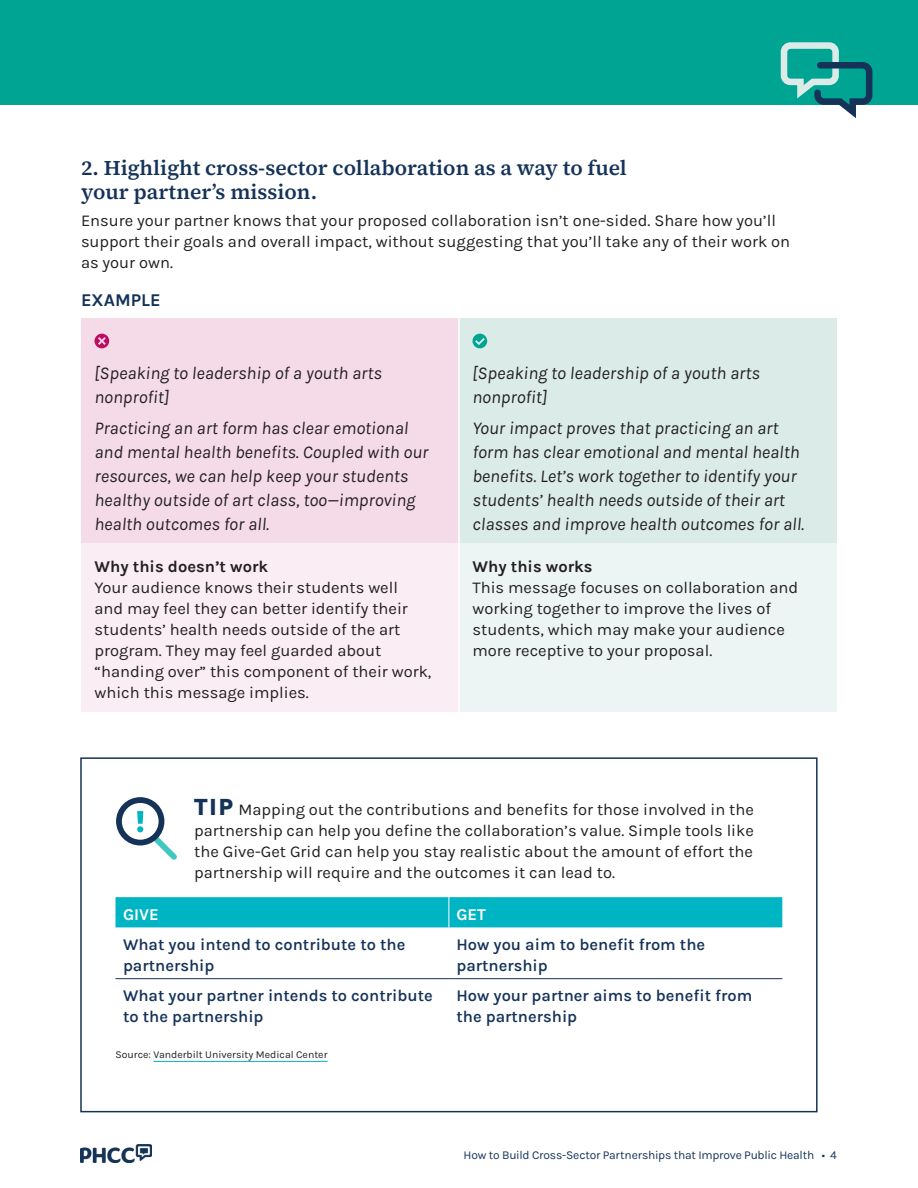
<style>
.page{position:relative;width:918px;height:1188px;background:#fff}
.page>*{position:absolute;margin:0;border:0;box-sizing:border-box;transform-origin:0 0}
.t1{font:600 21px/24px "Source Serif 4";color:#153359}
.p1_italic{font:italic 18px/24px "Karla";color:#231f20}
.t2{font:700 18px "Karla";color:#153359}
.p1{font:16.5px/21px "Karla";color:#231f20}
.t3{font:600 16.5px/21px "Karla";color:#153359}
.p1_bold{font:700 16.5px "Karla";color:#231f20}
.t4{font:700 16.5px "Karla";color:#fff}
.t5{font:12px "Karla";letter-spacing:-.015em;color:#153359}
.Source{font:10.5px "Karla";color:#231f20}
.s1{font-weight:800;font-size:24px;color:#153359}
</style>
<div class="page">
<div style="left:0;top:0;width:918px;height:105px;background:#00a492"></div>
<div style="left:81px;top:318px;width:378px;height:225px;background:#f5dbe8"></div>
<div style="left:459px;top:318px;width:378px;height:225px;background:#daebe8"></div>
<div style="left:81px;top:543px;width:378px;height:169px;background:#faedf4"></div>
<div style="left:459px;top:543px;width:378px;height:169px;background:#ecf5f4"></div>
<hr style="left:458px;top:318px;width:2px;height:225px;background:#fff">
<hr style="left:458px;top:543px;width:2px;height:169px;background:#fff">
<svg style="left:95px;top:334px;width:14px;height:14px"></svg>
<svg style="left:473px;top:334px;width:14px;height:14px"></svg>
<hr style="left:153px;top:1061px;width:175px;height:1px;background:#00b5c3">
<div style="left:116px;top:897px;width:666px;height:30px;background:#00b5c3"></div>
<hr style="left:116px;top:978px;width:333px;height:1px;background:#153359">
<hr style="left:449px;top:978px;width:333px;height:1px;background:#153359">
<hr style="left:449px;top:897px;width:1px;height:30px;background:#fff">
<div style="left:80px;top:757px;width:738px;height:355px;border:2px solid #153359"></div>
<svg style="left:119px;top:800px;width:43px;height:43px"></svg>
<div style="left:116px;top:797px;width:48px;height:48px;border:6px solid #153359;border-radius:50%"></div>
<svg style="left:137px;top:811px;width:40px;height:49px"></svg>
<img style="left:81px;top:1144px;width:70px;height:18px">
<svg style="left:780px;top:42px;width:93px;height:76px"></svg>
<h3 class="t1" style="left:81px;top:156px;width:547px">2. Highlight cross-sector collaboration as a way to fuel your partner’s mission.</h3>
<p class="p1" style="left:81px;top:210px;width:711px">Ensure your partner knows that your proposed collaboration isn’t one-sided. Share how you’ll support their goals and overall impact, without suggesting that you’ll take any of their work on as your own.</p>
<h4 class="t2" style="left:81px;top:288px;width:81px">EXAMPLE</h4>
<p class="p1_italic" style="left:94px;top:361px;width:289px">[Speaking to leadership of a youth arts nonprofit]</p>
<p class="p1_italic" style="left:94px;top:415px;width:335px">Practicing an art form has clear emotional and mental health benefits. Coupled with our resources, we can help keep your students healthy outside of art class, too—improving health outcomes for all.</p>
<p class="p1_bold" style="left:94px;top:556px;width:175px">Why this doesn’t work</p>
<p class="p1" style="left:94px;top:576px;width:338px">Your audience knows their students well<br>and may feel they can better identify their students’ health needs outside of the art program. They may feel guarded about “handing over” this component of their work, which this message implies.</p>
<p class="p1_italic" style="left:472px;top:361px;width:289px">[Speaking to leadership of a youth arts nonprofit]</p>
<p class="p1_italic" style="left:472px;top:415px;width:333px">Your impact proves that practicing an art form has clear emotional and mental health benefits. Let’s work together to identify your students’ health needs outside of their art classes and improve health outcomes for all.</p>
<p class="p1_bold" style="left:472px;top:556px;width:122px">Why this works</p>
<p class="p1" style="left:472px;top:576px;width:327px">This message focuses on collaboration and working together to improve the lives of students, which may make your audience more receptive to your proposal.</p>
<p class="p1" style="left:194px;top:798px;width:561px;text-align:justify"><span class="s1">TIP</span> Mapping out the contributions and benefits for those involved in the partnership can help you define the collaboration’s value. Simple tools like the Give-Get Grid can help you stay realistic about the amount of effort the partnership will require and the outcomes it can lead to.</p>
<p class="t4" style="left:123px;top:904px;width:37px">GIVE</p>
<p class="t4" style="left:456px;top:904px;width:31px">GET</p>
<p class="t3" style="left:123px;top:934px;width:284px">What you intend to contribute to the partnership</p>
<p class="t3" style="left:456px;top:934px;width:250px">How you aim to benefit from the partnership</p>
<p class="t3" style="left:123px;top:985px;width:311px">What your partner intends to contribute to the partnership</p>
<p class="t3" style="left:456px;top:985px;width:297px">How your partner aims to benefit from the partnership</p>
<p class="Source" style="left:116px;top:1048px;width:214px">Source: Vanderbilt University Medical Center</p>
<p class="t5" style="left:464px;top:1147px;width:375px">How to Build Cross-Sector Partnerships that Improve Public Health • 4</p>
</div>
